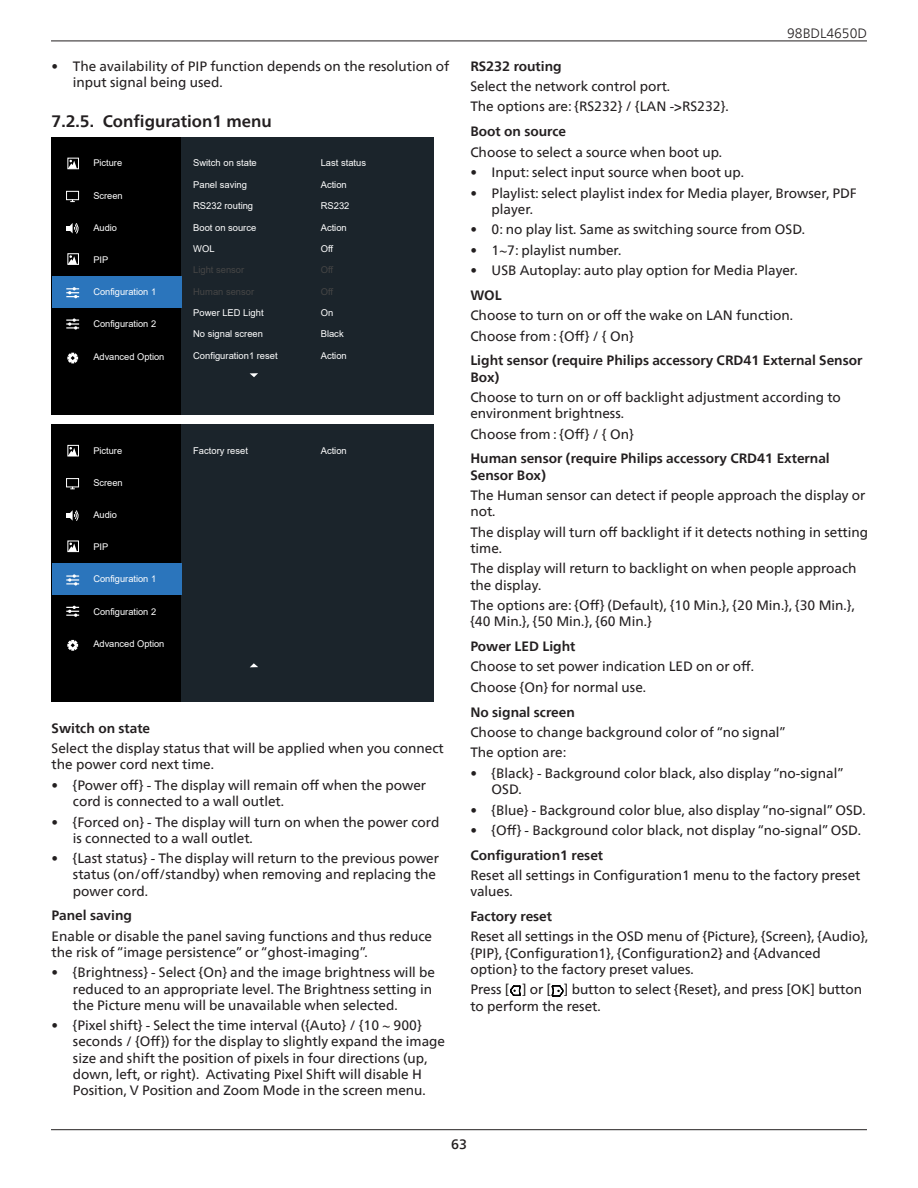
<style>
.page{position:relative;width:918px;height:1188px;background:#fff}
.page>*{position:absolute;margin:0;border:0;box-sizing:border-box;transform-origin:0 0}
.t1{font:700 16.5px "Neue Frutiger World";color:#231f20}
.Body{font:13.5px/16.2px "Neue Frutiger World";color:#231f20}
.OSD_Item_Bold{font:700 13.5px/16.2px "Neue Frutiger World";color:#231f20}
.t2{font:300 13.5px "Neue Frutiger World";color:#231f20}
.t3{font:500 13.5px "Neue Frutiger World";color:#231f20}
.t4{font:9.45px "Arial";color:#fff}
.t5{font:9.45px "Arial";color:#454545}
.t6{font:9.3px "Arial";color:#fff}
</style>
<div class="page">
<hr style="left:51px;top:41px;width:816px;height:1px;background:#231f20">
<hr style="left:51px;top:1129px;width:816px;height:1px;background:#231f20">
<div style="left:52px;top:137px;width:382px;height:277px;background:#000"></div>
<div style="left:182px;top:137px;width:252px;height:277px;background:#1b242b"></div>
<div style="left:52px;top:276px;width:130px;height:32px;background:#2b75bc"></div>
<svg style="left:68px;top:287px;width:9px;height:11px"></svg>
<svg style="left:68px;top:318px;width:9px;height:12px"></svg>
<svg style="left:67px;top:353px;width:11px;height:10px"></svg>
<div style="left:68px;top:253px;width:11px;height:12px;border:1px solid #fff"></div>
<svg style="left:68px;top:255px;width:9px;height:9px"></svg>
<svg style="left:67px;top:223px;width:12px;height:11px"></svg>
<div style="left:66px;top:191px;width:13px;height:9px;border:1px solid #fff"></div>
<svg style="left:70px;top:199px;width:5px;height:3px"></svg>
<div style="left:68px;top:158px;width:11px;height:11px;border:1px solid #fff"></div>
<svg style="left:68px;top:160px;width:9px;height:9px"></svg>
<div style="left:52px;top:424px;width:382px;height:277px;background:#000"></div>
<div style="left:182px;top:424px;width:252px;height:277px;background:#1b242b"></div>
<div style="left:52px;top:564px;width:130px;height:31px;background:#2b75bc"></div>
<svg style="left:68px;top:574px;width:9px;height:12px"></svg>
<svg style="left:68px;top:606px;width:9px;height:11px"></svg>
<svg style="left:67px;top:640px;width:11px;height:11px"></svg>
<div style="left:68px;top:541px;width:11px;height:11px;border:1px solid #fff"></div>
<svg style="left:68px;top:543px;width:9px;height:9px"></svg>
<svg style="left:67px;top:510px;width:12px;height:11px"></svg>
<div style="left:66px;top:478px;width:13px;height:9px;border:1px solid #fff"></div>
<div style="left:68px;top:445px;width:11px;height:11px;border:1px solid #fff"></div>
<svg style="left:68px;top:447px;width:9px;height:9px"></svg>
<svg style="left:250px;top:373px;width:8px;height:4px"></svg>
<svg style="left:250px;top:663px;width:8px;height:4px"></svg>
<svg style="left:510px;top:985px;width:11px;height:11px"></svg>
<svg style="left:551px;top:985px;width:13px;height:12px"></svg>
<p class="Body" style="left:73px;top:58px;width:378px;text-indent:-21px">• The availability of PIP function depends on the resolution of input signal being used.</p>
<p class="t1" style="left:52px;top:106px;width:222px">7.2.5. Configuration1 menu</p>
<p class="t4" style="left:321px;top:157px;width:47px">Last status</p>
<p class="t4" style="left:321px;top:178px;width:28px">Action</p>
<p class="t4" style="left:321px;top:199px;width:30px">RS232</p>
<p class="t4" style="left:321px;top:221px;width:28px">Action</p>
<p class="t4" style="left:321px;top:242px;width:14px">Off</p>
<p class="t5" style="left:321px;top:263px;width:14px">Off</p>
<p class="t5" style="left:321px;top:285px;width:14px">Off</p>
<p class="t4" style="left:321px;top:306px;width:14px">On</p>
<p class="t4" style="left:321px;top:327px;width:24px">Black</p>
<p class="t4" style="left:321px;top:349px;width:28px">Action</p>
<p class="t4" style="left:193px;top:157px;width:65px">Switch on state</p>
<p class="t4" style="left:193px;top:178px;width:55px">Panel saving</p>
<p class="t4" style="left:193px;top:199px;width:61px">RS232 routing</p>
<p class="t4" style="left:193px;top:221px;width:65px">Boot on source</p>
<p class="t4" style="left:193px;top:242px;width:23px">WOL</p>
<p class="t5" style="left:193px;top:263px;width:53px">Light sensor</p>
<p class="t5" style="left:193px;top:285px;width:63px">Human sensor</p>
<p class="t4" style="left:193px;top:306px;width:72px">Power LED Light</p>
<p class="t4" style="left:193px;top:327px;width:71px">No signal screen</p>
<p class="t4" style="left:193px;top:349px;width:86px">Configuration1 reset</p>
<p class="t6" style="left:93px;top:157px;width:30px">Picture</p>
<p class="t6" style="left:93px;top:189px;width:31px">Screen</p>
<p class="t6" style="left:93px;top:221px;width:25px">Audio</p>
<p class="t6" style="left:93px;top:253px;width:16px">PIP</p>
<p class="t6" style="left:93px;top:285px;width:64px">Configuration 1</p>
<p class="t6" style="left:93px;top:318px;width:64px">Configuration 2</p>
<p class="t6" style="left:93px;top:350px;width:73px">Advanced Option</p>
<p class="t6" style="left:93px;top:444px;width:30px">Picture</p>
<p class="t4" style="left:193px;top:444px;width:56px">Factory reset</p>
<p class="t4" style="left:321px;top:444px;width:28px">Action</p>
<p class="t6" style="left:93px;top:476px;width:31px">Screen</p>
<p class="t6" style="left:93px;top:508px;width:25px">Audio</p>
<p class="t6" style="left:93px;top:541px;width:16px">PIP</p>
<p class="t6" style="left:93px;top:573px;width:64px">Configuration 1</p>
<p class="t6" style="left:93px;top:605px;width:64px">Configuration 2</p>
<p class="t6" style="left:93px;top:637px;width:73px">Advanced Option</p>
<p class="OSD_Item_Bold" style="left:52px;top:720px;width:100px">Switch on state</p>
<p class="Body" style="left:52px;top:741px;width:394px">Select the display status that will be applied when you connect the power cord next time.</p>
<p class="Body" style="left:73px;top:777px;width:355px;text-indent:-21px">• {Power off} - The display will remain off when the power cord is connected to a wall outlet.</p>
<p class="Body" style="left:73px;top:814px;width:368px;text-indent:-21px">• {Forced on} - The display will turn on when the power cord is connected to a wall outlet.</p>
<p class="Body" style="left:73px;top:851px;width:368px;text-indent:-21px">• {Last status} - The display will return to the previous power status (on/off/standby) when removing and replacing the power cord.</p>
<p class="OSD_Item_Bold" style="left:52px;top:907px;width:82px">Panel saving</p>
<p class="Body" style="left:52px;top:928px;width:382px">Enable or disable the panel saving functions and thus reduce the risk of “image persistence” or “ghost-imaging”.</p>
<p class="Body" style="left:73px;top:965px;width:364px;text-indent:-21px">• {Brightness} - Select {On} and the image brightness will be reduced to an appropriate level. The Brightness setting in the Picture menu will be unavailable when selected.</p>
<p class="Body" style="left:73px;top:1018px;width:374px;text-indent:-21px">• {Pixel shift} - Select the time interval ({Auto} / {10 ~ 900} seconds / {Off}) for the display to slightly expand the image size and shift the position of pixels in four directions (up, down, left, or right). Activating Pixel Shift will disable H Position, V Position and Zoom Mode in the screen menu.</p>
<p class="t2" style="left:787px;top:23px;width:81px">98BDL4650D</p>
<p class="OSD_Item_Bold" style="left:470px;top:58px;width:93px">RS232 routing</p>
<p class="Body" style="left:470px;top:78px;width:201px">Select the network control port.</p>
<p class="Body" style="left:470px;top:99px;width:260px">The options are: {RS232} / {LAN -&gt;RS232}.</p>
<p class="OSD_Item_Bold" style="left:470px;top:123px;width:97px">Boot on source</p>
<p class="Body" style="left:470px;top:144px;width:253px">Choose to select a source when boot up.</p>
<p class="Body" style="left:470px;top:165px;width:275px">• Input: select input source when boot up.</p>
<p class="Body" style="left:492px;top:185px;width:367px;text-indent:-21px">• Playlist: select playlist index for Media player, Browser, PDF player.</p>
<p class="Body" style="left:470px;top:222px;width:336px">• 0: no play list. Same as switching source from OSD.</p>
<p class="Body" style="left:470px;top:242px;width:153px">• 1~7: playlist number.</p>
<p class="Body" style="left:470px;top:263px;width:329px">• USB Autoplay: auto play option for Media Player.</p>
<p class="OSD_Item_Bold" style="left:470px;top:287px;width:33px">WOL</p>
<p class="Body" style="left:470px;top:308px;width:324px">Choose to turn on or off the wake on LAN function.</p>
<p class="Body" style="left:470px;top:328px;width:165px">Choose from : {Off} / { On}</p>
<p class="OSD_Item_Bold" style="left:470px;top:352px;width:394px">Light sensor (require Philips accessory CRD41 External Sensor<br>Box)</p>
<p class="Body" style="left:470px;top:390px;width:372px">Choose to turn on or off backlight adjustment according to environment brightness.</p>
<p class="Body" style="left:470px;top:426px;width:165px">Choose from : {Off} / { On}</p>
<p class="OSD_Item_Bold" style="left:470px;top:450px;width:361px">Human sensor (require Philips accessory CRD41 External<br>Sensor Box)</p>
<p class="Body" style="left:470px;top:488px;width:397px">The Human sensor can detect if people approach the display or not.</p>
<p class="Body" style="left:470px;top:524px;width:399px">The display will turn off backlight if it detects nothing in setting time.</p>
<p class="Body" style="left:470px;top:561px;width:388px">The display will return to backlight on when people approach the display.</p>
<p class="Body" style="left:470px;top:597px;width:386px">The options are: {Off} (Default), {10 Min.}, {20 Min.}, {30 Min.}, {40 Min.}, {50 Min.}, {60 Min.}</p>
<p class="OSD_Item_Bold" style="left:470px;top:638px;width:107px">Power LED Light</p>
<p class="Body" style="left:470px;top:659px;width:285px">Choose to set power indication LED on or off.</p>
<p class="Body" style="left:470px;top:679px;width:177px">Choose {On} for normal use.</p>
<p class="OSD_Item_Bold" style="left:470px;top:703px;width:106px">No signal screen</p>
<p class="Body" style="left:470px;top:724px;width:317px">Choose to change background color of “no signal”</p>
<p class="Body" style="left:470px;top:745px;width:98px">The option are:</p>
<p class="Body" style="left:492px;top:765px;width:354px;text-indent:-21px">• {Black} - Background color black, also display “no-signal”<br>OSD.</p>
<p class="Body" style="left:470px;top:802px;width:397px">• {Blue} - Background color blue, also display “no-signal” OSD.</p>
<p class="Body" style="left:470px;top:822px;width:392px">• {Off} - Background color black, not display “no-signal” OSD.</p>
<p class="OSD_Item_Bold" style="left:470px;top:847px;width:134px">Configuration1 reset</p>
<p class="Body" style="left:470px;top:868px;width:392px">Reset all settings in Configuration1 menu to the factory preset values.</p>
<p class="OSD_Item_Bold" style="left:470px;top:908px;width:83px">Factory reset</p>
<p class="Body" style="left:470px;top:929px;width:399px">Reset all settings in the OSD menu of {Picture}, {Screen}, {Audio}, {PIP}, {Configuration1}, {Configuration2} and {Advanced option} to the factory preset values.</p>
<p class="Body" style="left:470px;top:982px;width:393px">Press [ ] or [ ] button to select {Reset}, and press [OK] button to perform the reset.</p>
<p class="t3" style="left:451px;top:1133px;width:17px">63</p>
</div>
